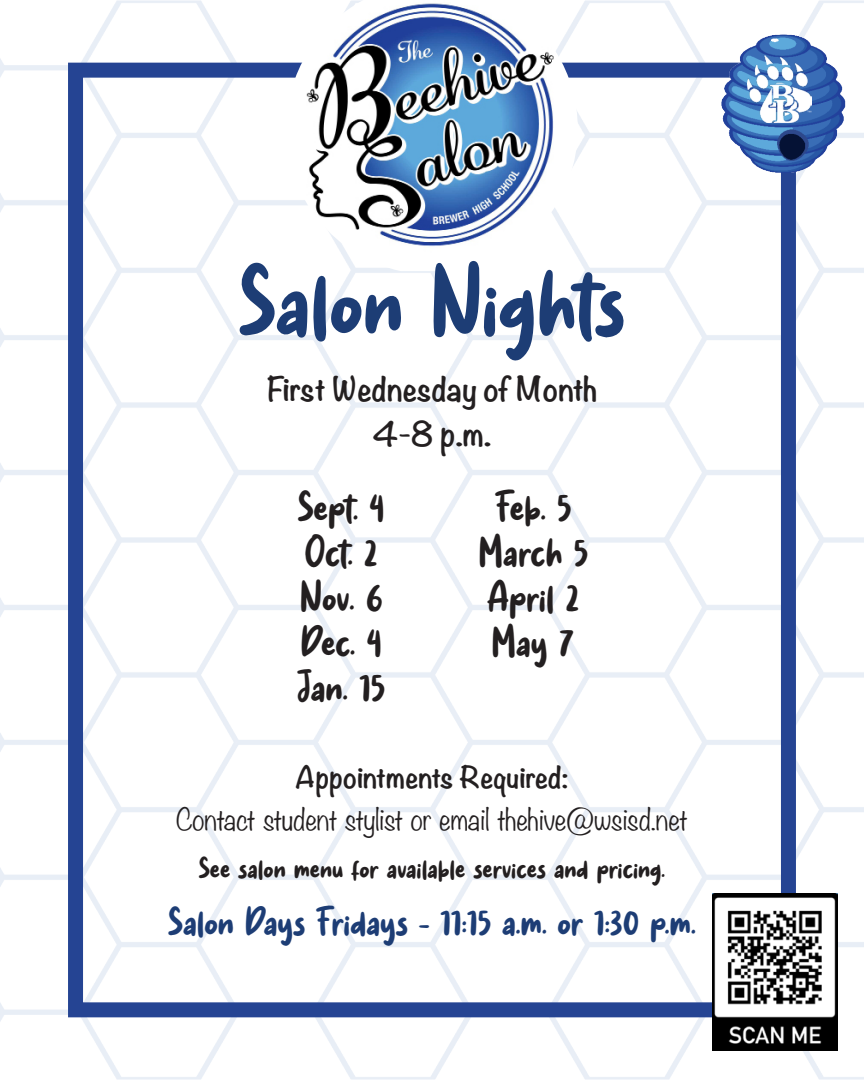
<style>
.page{position:relative;width:864px;height:1080px;background:#fff}
.page>*{position:absolute;margin:0;border:0;box-sizing:border-box;transform-origin:0 0}
.t1{font:105px "Honey Jar Free Trial";color:#1d3d75}
.t2{font:45px "Honey Jar Free Trial";color:#231f20}
.t3{font:42px "Honey Jar Free Trial";color:#1d3d75}
.t4{font:31.5px "Honey Jar Free Trial";color:#231f20}
.t5{font:700 30px "Noteworthy";color:#231f20}
.t6{font:300 27px "Noteworthy";color:#231f20}
.t7{font:700 27px "Noteworthy";color:#231f20}
</style>
<div class="page">
<img style="left:0;top:0;width:864px;height:1080px">
<div style="left:68px;top:63px;width:728px;height:954px;border:15px solid #254493"></div>
<img style="left:286px;top:0;width:292px;height:271px">
<img style="left:721px;top:35px;width:126px;height:138px">
<img style="left:748px;top:55px;width:64px;height:68px">
<img style="left:713px;top:893px;width:124px;height:158px">
<p class="t1" style="left:239px;top:258px;width:388px">Salon Nights</p>
<p class="t5" style="left:267px;top:363px;width:332px">First Wednesday of Month</p>
<p class="t5" style="left:373px;top:408px;width:120px">4-8 p.m.</p>
<p class="t2" style="left:298px;top:488px;width:89px">Sept. 4</p>
<p class="t2" style="left:305px;top:533px;width:74px">Oct. 2</p>
<p class="t2" style="left:300px;top:578px;width:84px">Nov. 6</p>
<p class="t2" style="left:301px;top:623px;width:83px">Dec. 4</p>
<p class="t2" style="left:297px;top:668px;width:90px">Jan. 15</p>
<p class="t2" style="left:495px;top:488px;width:78px">Feb. 5</p>
<p class="t2" style="left:479px;top:533px;width:111px">March 5</p>
<p class="t2" style="left:488px;top:578px;width:93px">April 2</p>
<p class="t2" style="left:492px;top:623px;width:85px">May 7</p>
<p class="t7" style="left:295px;top:754px;width:275px">Appointments Required:</p>
<p class="t6" style="left:176px;top:796px;width:513px">Contact student stylist or email thehive@wsisd.net</p>
<p class="t4" style="left:199px;top:856px;width:468px">See salon menu for available services and pricing.</p>
<p class="t3" style="left:168px;top:905px;width:529px">Salon Days Fridays - 11:15 a.m. or 1:30 p.m.</p>
</div>
